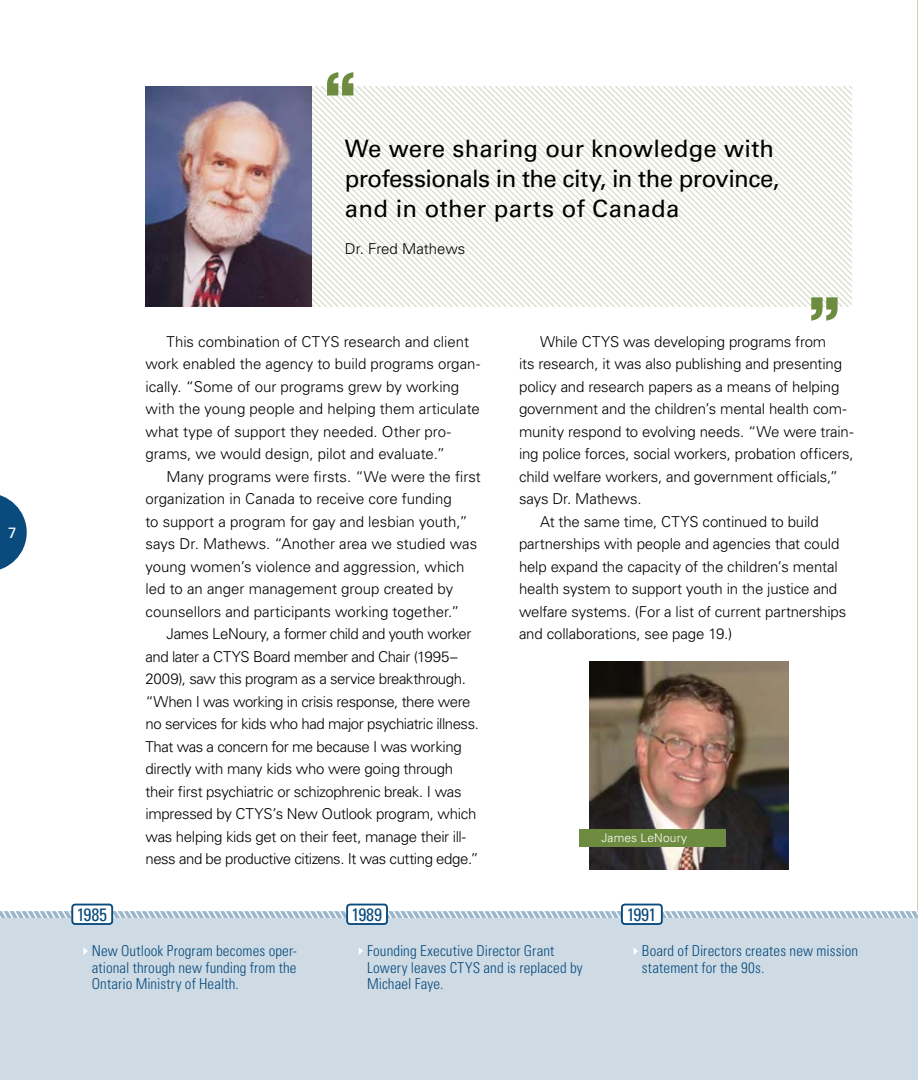
<style>
.page{position:relative;width:918px;height:1080px;background:#fff}
.page>*{position:absolute;margin:0;border:0;box-sizing:border-box;transform-origin:0 0}
.t1{font:24px/30px "Univers LT Std";letter-spacing:.005em;color:#000}
.t2{font:condensed 18px "Univers LT Std";letter-spacing:-.015em;color:#094b7d}
.t3{font:300 15px/22.5px "Univers LT Std";letter-spacing:-.01em;color:#000}
.t4{font:300 condensed 15px/16.5px "Univers LT Std";letter-spacing:.01em;color:#094b7d}
.t5{font:15px "Univers LT Std";color:#fff}
.t6{font:300 12px "Univers LT Std";letter-spacing:.01em;color:#fff}
</style>
<div class="page">
<svg style="left:596px;top:87px;width:6px;height:220px"></svg>
<svg style="left:590px;top:87px;width:6px;height:220px"></svg>
<svg style="left:584px;top:87px;width:6px;height:220px"></svg>
<svg style="left:578px;top:87px;width:6px;height:220px"></svg>
<svg style="left:572px;top:87px;width:6px;height:220px"></svg>
<svg style="left:566px;top:87px;width:6px;height:220px"></svg>
<svg style="left:560px;top:87px;width:6px;height:220px"></svg>
<svg style="left:554px;top:87px;width:6px;height:220px"></svg>
<svg style="left:548px;top:87px;width:6px;height:220px"></svg>
<svg style="left:542px;top:87px;width:6px;height:220px"></svg>
<svg style="left:536px;top:87px;width:6px;height:220px"></svg>
<svg style="left:530px;top:87px;width:6px;height:220px"></svg>
<svg style="left:524px;top:87px;width:6px;height:220px"></svg>
<svg style="left:518px;top:87px;width:6px;height:220px"></svg>
<svg style="left:512px;top:87px;width:6px;height:220px"></svg>
<svg style="left:506px;top:87px;width:6px;height:220px"></svg>
<svg style="left:500px;top:87px;width:6px;height:220px"></svg>
<svg style="left:494px;top:87px;width:6px;height:220px"></svg>
<svg style="left:488px;top:87px;width:6px;height:220px"></svg>
<svg style="left:482px;top:87px;width:6px;height:220px"></svg>
<img style="left:146px;top:87px;width:161px;height:220px">
<svg style="left:307px;top:72px;width:175px;height:235px"></svg>
<svg style="left:676px;top:87px;width:175px;height:234px"></svg>
<hr style="left:917px;top:0;width:1px;height:1080px;background:#c5d1b3">
<img style="left:590px;top:661px;width:199px;height:209px">
<div style="left:579px;top:829px;width:147px;height:18px;background:#6e8c40"></div>
<svg style="left:0;top:495px;width:27px;height:75px"></svg>
<div style="left:0;top:914px;width:918px;height:166px;background:#cedbe5"></div>
<svg style="left:0;top:911px;width:918px;height:7px;background:#b9ccda"></svg>
<hr style="left:0;top:910px;width:918px;height:1px;background:#fff">
<svg style="left:83px;top:947px;width:5px;height:8px"></svg>
<svg style="left:359px;top:948px;width:4px;height:7px"></svg>
<svg style="left:634px;top:948px;width:4px;height:6px"></svg>
<div style="left:72px;top:905px;width:40px;height:19px;background:#fff;border-radius:3px"></div>
<div style="left:71px;top:904px;width:42px;height:21px;border:2px solid #094b7d;border-radius:3px"></div>
<div style="left:347px;top:905px;width:40px;height:19px;background:#fff;border-radius:3px"></div>
<div style="left:346px;top:904px;width:42px;height:21px;border:2px solid #094b7d;border-radius:3px"></div>
<div style="left:622px;top:905px;width:40px;height:19px;background:#fff;border-radius:3px"></div>
<div style="left:621px;top:904px;width:42px;height:21px;border:2px solid #094b7d;border-radius:3px"></div>
<p class="t5" style="left:8px;top:524px;width:10px">7</p>
<h1 class="t1" style="left:345px;top:134px;width:436px">We were sharing our knowledge with professionals in the city, in the province, and in other parts of Canada</h1>
<p class="t3" style="left:345px;top:238px;width:122px">Dr. Fred Mathews</p>
<p class="t3" style="left:146px;top:330px;width:336px;text-indent:21px">This combination of CTYS research and client work enabled the agency to build programs organ&shy;ically. “Some of our programs grew by working with the young people and helping them articulate what type of support they needed. Other pro&shy;grams, we would design, pilot and evaluate.”</p>
<p class="t3" style="left:146px;top:465px;width:337px;text-indent:21px">Many programs were firsts. “We were the first organization in Canada to receive core funding<br>to support a program for gay and lesbian youth,” says Dr. Mathews. “Another area we studied was young women’s violence and aggression, which led to an anger management group created by counsellors and participants working together.”</p>
<p class="t3" style="left:146px;top:622px;width:335px;text-indent:21px">James LeNoury, a former child and youth worker and later a CTYS Board member and Chair (1995– 2009), saw this program as a service breakthrough. “When I was working in crisis response, there were no services for kids who had major psychiatric illness.<br>That was a concern for me because I was working directly with many kids who were going through their first psychiatric or schizophrenic break. I was impressed by CTYS’s New Outlook program, which was helping kids get on their feet, manage their ill&shy;ness and be productive citizens. It was cutting edge.”</p>
<p class="t3" style="left:540px;top:330px;width:288px">While CTYS was developing programs from</p>
<p class="t3" style="left:519px;top:352px;width:325px">its research, it was also publishing and presenting</p>
<p class="t3" style="left:519px;top:375px;width:322px">policy and research papers as a means of helping</p>
<p class="t3" style="left:519px;top:397px;width:329px">government and the children’s mental health com-</p>
<p class="t3" style="left:519px;top:420px;width:336px">munity respond to evolving needs. “We were train-</p>
<p class="t3" style="left:519px;top:442px;width:336px">ing police forces, social workers, probation officers,</p>
<p class="t3" style="left:519px;top:465px;width:321px">child welfare workers, and government officials,”</p>
<p class="t3" style="left:519px;top:487px;width:124px">says Dr. Mathews.</p>
<p class="t3" style="left:540px;top:510px;width:280px">At the same time, CTYS continued to build</p>
<p class="t3" style="left:519px;top:532px;width:322px">partnerships with people and agencies that could</p>
<p class="t3" style="left:519px;top:555px;width:320px">help expand the capacity of the children’s mental</p>
<p class="t3" style="left:519px;top:577px;width:320px">health system to support youth in the justice and</p>
<p class="t3" style="left:519px;top:600px;width:329px">welfare systems. (For a list of current partnerships</p>
<p class="t3" style="left:519px;top:622px;width:215px">and collaborations, see page 19.)</p>
<p class="t6" style="left:601px;top:831px;width:87px">James LeNoury</p>
<p class="t2" style="left:77px;top:903px;width:32px">1985</p>
<p class="t2" style="left:352px;top:903px;width:32px">1989</p>
<p class="t2" style="left:627px;top:903px;width:31px">1991</p>
<p class="t4" style="left:92px;top:943px;width:207px;text-align:justify">New Outlook Program becomes oper&shy;ational through new funding from the Ontario Ministry of Health.</p>
<p class="t4" style="left:367px;top:943px;width:217px">Founding Executive Director Grant<br>Lowery leaves CTYS and is replaced by<br>Michael Faye.</p>
<p class="t4" style="left:642px;top:943px;width:218px">Board of Directors creates new mission statement for the 90s.</p>
</div>
